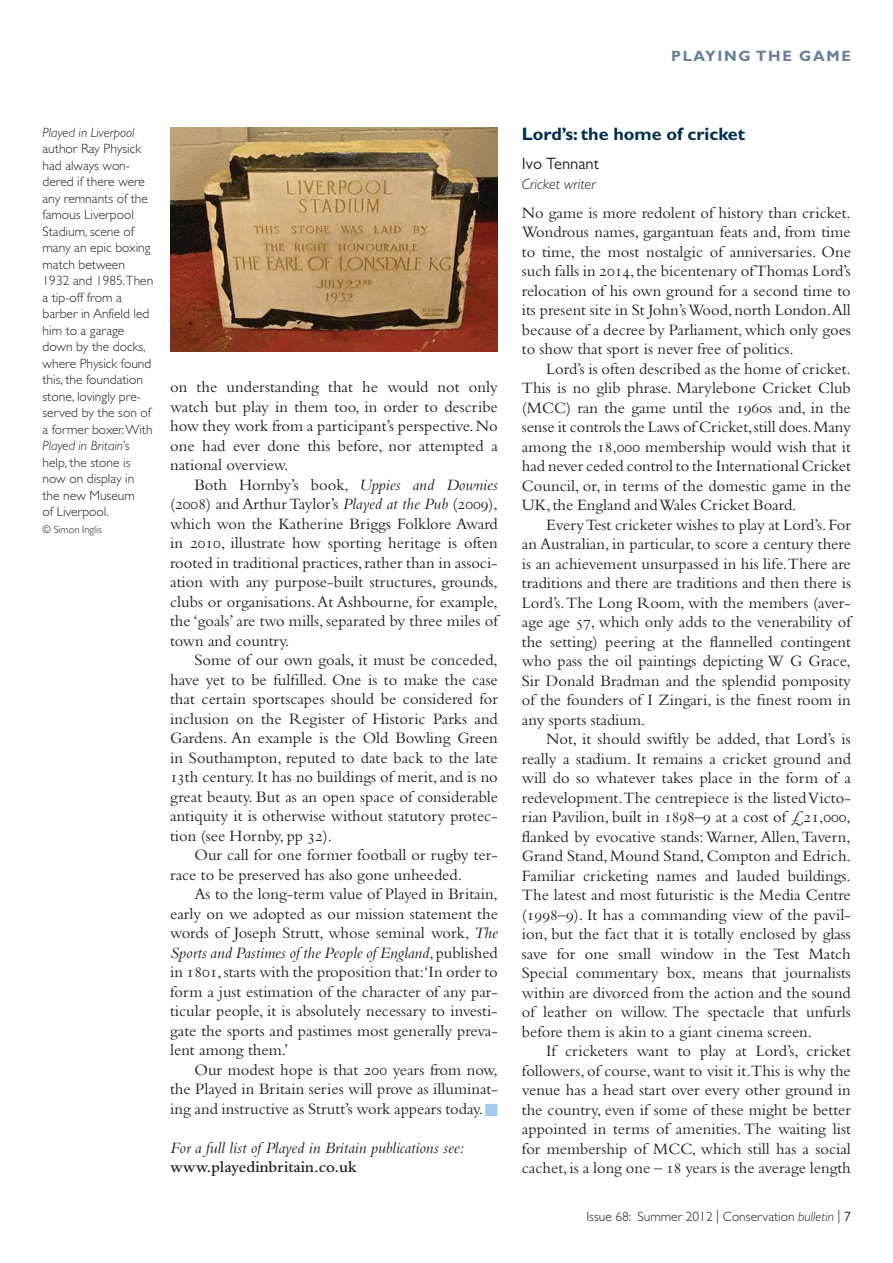
<style>
.page{position:relative;width:893px;height:1263px;background:#fff}
.page>*{position:absolute;margin:0;border:0;box-sizing:border-box;transform-origin:0 0}
.t1{font:700 18px "Gill Sans";color:#002e4f}
.t2{font:16.5px/19.5px "Bembo";color:#231f20;text-align:justify}
.t3{font:italic 16.5px "Bembo";color:#231f20}
.t4{font:600 16.5px "Bembo";color:#231f20}
.t5{font:16.5px "Gill Sans";color:#231f20}
.t6{font:700 15px "Gill Sans";letter-spacing:.11em;color:#677f9d}
.t7{font:italic 300 15px "Gill Sans";color:#231f20}
.t8{font:300 13.5px/16.5px "Gill Sans";color:#231f20}
.t9{font:italic 300 13.5px "Gill Sans";color:#231f20}
.t10{font:300 10.5px "Gill Sans";color:#231f20}
.s1{font-style:italic}
.s2{font-family:"Bembo Expert"}
.s3{color:#a0cbed}
.s4{font-weight:400}
</style>
<div class="page">
<img style="left:170px;top:128px;width:328px;height:224px">
<p class="t6" style="left:671px;top:51px;width:181px">PLAYING THE GAME</p>
<p class="t9" style="left:43px;top:128px;width:94px">Played in Liverpool</p>
<p class="t8" style="left:43px;top:142px;width:112px">author Ray Physick had always won&shy;dered if there were any remnants of the famous Liverpool<br>Stadium, scene of many an epic boxing match between<br>1932 and 1985.Then a tip-off from a barber in Anfield led him to a garage down by the docks, where Physick found this, the foundation stone, lovingly pre&shy;served by the son of a former boxer.With<br><span class="s1">Played in Britain</span>’s help, the stone is now on display in the new Museum<br>of Liverpool.</p>
<p class="t10" style="left:43px;top:526px;width:61px">© Simon Inglis</p>
<p class="t2" style="left:170px;top:379px;width:329px">on the understanding that he would not only watch but play in them too, in order to describe how they work from a participant’s perspective. No one had ever done this before, nor attempted a national overview.</p>
<p class="t2" style="left:170px;top:476px;width:329px;text-indent:24px">Both Hornby’s book, <span class="s1">Uppies and Downies </span>(<span class="s2">2008</span>) and Arthur Taylor’s <span class="s1">Played at the Pub</span> (<span class="s2">2009</span>), which won the Katherine Briggs Folklore Award in <span class="s2">2010</span>, illustrate how sporting heritage is often rooted in traditional practices, rather than in associ&shy;ation with any purpose-built structures, grounds, clubs or organisations.At Ashbourne, for example,</p>
<p class="t2" style="left:170px;top:613px;width:329px">the ‘goals’ are two mills, separated by three miles of town and country.</p>
<p class="t2" style="left:170px;top:652px;width:329px;text-indent:24px">Some of our own goals, it must be conceded, have yet to be fulfilled. One is to make the case that certain sportscapes should be considered for inclusion on the Register of Historic Parks and Gardens. An example is the Old Bowling Green in Southampton, reputed to date back to the late <span class="s2">13</span>th century. It has no buildings of merit, and is no great beauty. But as an open space of considerable antiquity it is otherwise without statutory protec&shy;tion (see Hornby, pp <span class="s2">32</span>).</p>
<p class="t2" style="left:170px;top:847px;width:329px;text-indent:24px">Our call for one former football or rugby ter&shy;race to be preserved has also gone unheeded.</p>
<p class="t2" style="left:170px;top:886px;width:329px;text-indent:24px">As to the long-term value of Played in Britain, early on we adopted as our mission statement the words of Joseph Strutt, whose seminal work, <span class="s1">The Sports and Pastimes of the People of England</span>, published in <span class="s2">1801</span>, starts with the proposition that:‘In order to form a just estimation of the character of any par&shy;ticular people, it is absolutely necessary to investi&shy;gate the sports and pastimes most generally preva&shy;lent among them.’</p>
<p class="t2" style="left:170px;top:1061px;width:329px;text-indent:24px">Our modest hope is that <span class="s2">200</span> years from now, the Played in Britain series will prove as illuminat&shy;ing and instructive as Strutt’s work appears today. <span class="s3">■</span></p>
<p class="t3" style="left:170px;top:1142px;width:295px">For a full list of Played in Britain publications see:</p>
<p class="t4" style="left:170px;top:1161px;width:188px">www.playedinbritain.co.uk</p>
<h4 class="t1" style="left:522px;top:128px;width:225px">Lord’s: the home of cricket</h4>
<p class="t5" style="left:522px;top:158px;width:78px">Ivo Tennant</p>
<p class="t7" style="left:522px;top:178px;width:75px">Cricket writer</p>
<p class="t2" style="left:522px;top:204px;width:330px">No game is more redolent of history than cricket.<br>Wondrous names, gargantuan feats and, from time to time, the most nostalgic of anniversaries. One such falls in <span class="s2">2014</span>, the bicentenary of Thomas Lord’s relocation of his own ground for a second time to its present site in St John’s Wood, north London.All because of a decree by Parliament, which only goes to show that sport is never free of politics.</p>
<p class="t2" style="left:522px;top:360px;width:330px;text-indent:24px">Lord’s is often described as the home of cricket.<br>This is no glib phrase. Marylebone Cricket Club (MCC) ran the game until the <span class="s2">1960</span>s and, in the sense it controls the Laws of Cricket, still does. Many among the <span class="s2">18</span>,<span class="s2">000</span> membership would wish that it had never ceded control to the International Cricket Council, or, in terms of the domestic game in the UK, the England and Wales Cricket Board.</p>
<p class="t2" style="left:522px;top:516px;width:330px;text-indent:24px">Every Test cricketer wishes to play at Lord’s. For an Australian, in particular, to score a century there is an achievement unsurpassed in his life.There are traditions and there are traditions and then there is Lord’s.The Long Room, with the members (aver&shy;age age <span class="s2">57</span>, which only adds to the venerability of the setting) peering at the flannelled contingent who pass the oil paintings depicting W G Grace, Sir Donald Bradman and the splendid pomposity of the founders of I Zingari, is the finest room in any sports stadium.</p>
<p class="t2" style="left:522px;top:731px;width:330px;text-indent:24px">Not, it should swiftly be added, that Lord’s is really a stadium. It remains a cricket ground and will do so whatever takes place in the form of a redevelopment.The centrepiece is the listed Victo&shy;rian Pavilion, built in <span class="s2">1898</span>–<span class="s2">9</span> at a cost of £<span class="s2">21</span>,<span class="s2">000</span>, flanked by evocative stands:Warner, Allen,Tavern, Grand Stand, Mound Stand, Compton and Edrich.<br>Familiar cricketing names and lauded buildings.<br>The latest and most futuristic is the Media Centre (<span class="s2">1998</span>–<span class="s2">9</span>). It has a commanding view of the pavil&shy;ion, but the fact that it is totally enclosed by glass save for one small window in the Test Match Special commentary box, means that journalists within are divorced from the action and the sound of leather on willow. The spectacle that unfurls before them is akin to a giant cinema screen.</p>
<p class="t2" style="left:522px;top:1043px;width:330px;text-indent:24px">If cricketers want to play at Lord’s, cricket followers, of course, want to visit it.This is why the venue has a head start over every other ground in the country, even if some of these might be better appointed in terms of amenities. The waiting list for membership of MCC, which still has a social cachet, is a long one – <span class="s2">18</span> years is the average length</p>
<p class="t8" style="left:586px;top:1210px;width:266px">Issue 68: Summer 2012 | Conservation <span class="s1">bulletin</span> | <span class="s4">7</span></p>
</div>
